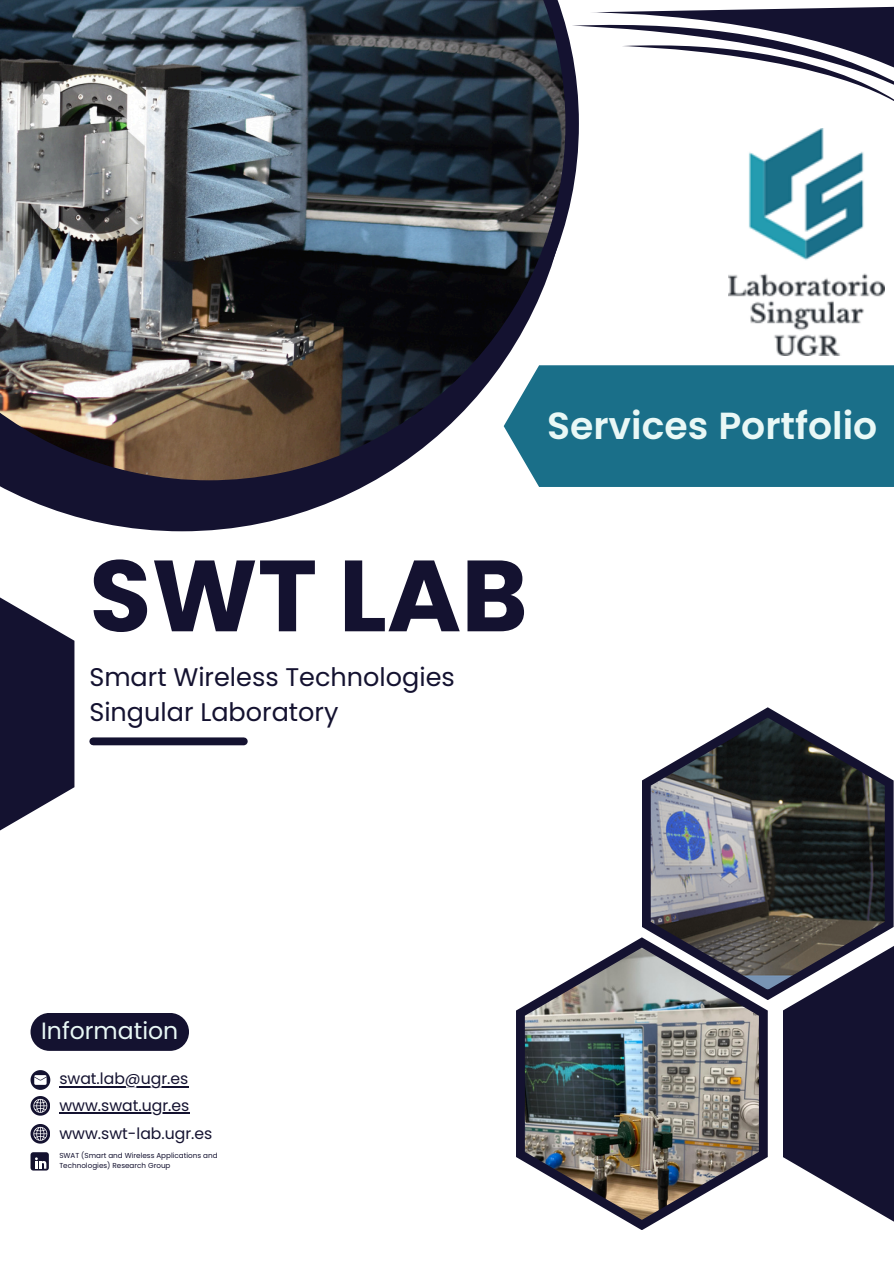
<style>
.page{position:relative;width:894px;height:1264px;background:#fff}
.page>*{position:absolute;margin:0;border:0;box-sizing:border-box;transform-origin:0 0}
.t1{font:700 100.8px "Poppins";color:#141230}
.t2{font:600 37.65px "Poppins";color:#e9f8f6}
.t3{font:25.5px/34.8px "Poppins";color:#141230}
.t4{font:23.55px "Poppins";color:#e9f8f6}
.t5{font:15.6px "Poppins";color:#141230}
.t6{font:7.2px/9.6px "Poppins";color:#141230}
</style>
<div class="page">
<div style="left:578px;top:365px;width:315px;height:122px;background:#1a6f89"></div>
<svg style="left:578px;top:7px;width:315px;height:111px"></svg>
<svg style="left:15px;top:494px;width:333px;height:37px;fill:#141230"></svg>
<img style="left:0;top:0;width:578px;height:494px">
<svg style="left:642px;top:707px;width:251px;height:293px"></svg>
<img style="left:650px;top:717px;width:234px;height:272px">
<svg style="left:516px;top:937px;width:251px;height:293px"></svg>
<img style="left:524px;top:947px;width:234px;height:272px">
<svg style="left:782px;top:937px;width:111px;height:284px;fill:#141230"></svg>
<svg style="left:0;top:597px;width:74px;height:234px;fill:#141230"></svg>
<div style="left:93px;top:737px;width:151px;height:8px;background:#141230"></div>
<svg style="left:31px;top:1096px;width:19px;height:19px"></svg>
<div style="left:31px;top:1012px;width:158px;height:38px;background:#141230;border-radius:19px"></div>
<div style="left:31px;top:1152px;width:18px;height:18px;background:#141230;border-radius:3px"></div>
<svg style="left:35px;top:1157px;width:12px;height:11px"></svg>
<svg style="left:31px;top:1070px;width:19px;height:19px"></svg>
<img style="left:728px;top:128px;width:156px;height:227px">
<svg style="left:31px;top:1124px;width:19px;height:19px"></svg>
<hr style="left:59px;top:1085px;width:129px;height:2px;background:#141230">
<hr style="left:59px;top:1112px;width:130px;height:1px;background:#141230">
<h3 class="t2" style="left:547px;top:399px;width:331px">Services Portfolio</h3>
<p class="t1" style="left:89px;top:525px;width:440px">SWT LAB</p>
<p class="t3" style="left:89px;top:660px;width:367px">Smart Wireless Technologies<br>Singular Laboratory</p>
<p class="t4" style="left:41px;top:1014px;width:139px">Information</p>
<h1 class="t5" style="left:59px;top:1068px;width:131px">swat.lab@ugr.es</h1>
<h3 class="t5" style="left:59px;top:1094px;width:131px">www.swat.ugr.es</h3>
<p class="t5" style="left:59px;top:1122px;width:155px">www.swt-lab.ugr.es</p>
<h4 class="t6" style="left:59px;top:1150px;width:160px">SWAT (Smart and Wireless Applications and<br>Technologies) Research Group</h4>
</div>
